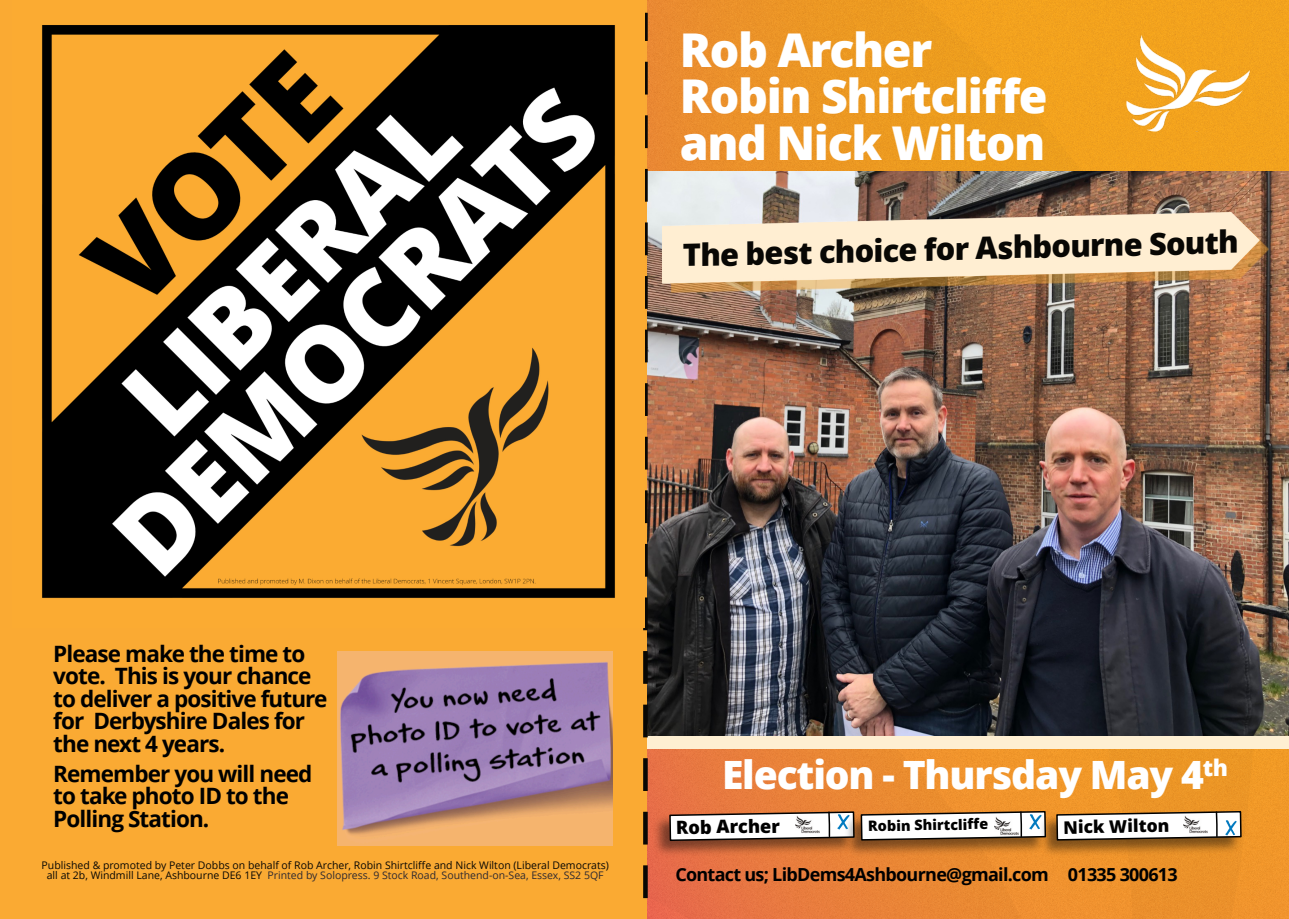
<style>
.page{position:relative;width:1289px;height:919px;background:#fff}
.page>*{position:absolute;margin:0;border:0;box-sizing:border-box;transform-origin:0 0}
.t1{font:800 46.5px/46.5px "Open Sans";letter-spacing:-.03em;color:#fff}
.t2{font:800 39px "Open Sans";letter-spacing:-.03em;color:#fff}
.t3{font:800 30.75px "Open Sans";color:#080704}
.t4{font:700 22.5px/22.5px "Open Sans";letter-spacing:-.04em;color:#000}
.t5{font:800 18.3px "Open Sans";color:#000}
.t6{font:700 18px "Open Sans";letter-spacing:-.04em;color:#000}
.t7{font:800 17.4px "Open Sans";color:#000}
.t8{font:800 14.4px "Open Sans";color:#000}
.t9{font:10.5px/10.5px "Open Sans";color:#080704;text-align:center}
.s1{color:#2e2930}
</style>
<div class="page">
<svg style="left:646px;top:0;width:642px;height:918px;background:#ec922a"></svg>
<img style="left:647px;top:171px;width:641px;height:565px">
<div style="left:644px;top:736px;width:644px;height:12px;background:#feefd2"></div>
<img style="left:663px;top:212px;width:605px;height:81px">
<div style="left:0;top:0;width:646px;height:918px;background:#faaa33"></div>
<svg style="left:643px;top:13px;width:4px;height:885px"></svg>
<img style="left:1126px;top:35px;width:123px;height:96px">
<img style="left:42px;top:13px;width:602px;height:614px">
<img style="left:338px;top:651px;width:274px;height:194px">
<img style="left:651px;top:810px;width:192px;height:47px">
<img style="left:843px;top:841px;width:195px;height:16px">
<svg style="left:668px;top:810px;width:370px;height:31px"></svg>
<img style="left:1038px;top:810px;width:204px;height:47px">
<svg style="left:1055px;top:810px;width:187px;height:31px"></svg>
<img style="left:837px;top:814px;width:12px;height:15px">
<img style="left:1029px;top:814px;width:12px;height:15px">
<img style="left:1225px;top:820px;width:11px;height:15px">
<h1 class="t1" style="left:679px;top:31px;width:369px">Rob Archer<br>Robin Shirtcliffe and Nick Wilton</h1>
<h3 class="t3" style="left:682px;top:241px;width:557px;rotate:-1deg">The best choice for Ashbourne South</h3>
<h3 class="t4" style="left:53px;top:644px;width:276px">Please make the time to vote. This is your chance to deliver a positive future for Derbyshire Dales for the next 4 years.</h3>
<h3 class="t4" style="left:53px;top:764px;width:260px">Remember you will need to take photo ID to the<br>Polling Station.</h3>
<p class="t9" style="left:42px;top:860px;width:568px">Published &amp; promoted by Peter Dobbs on behalf of Rob Archer, Robin Shirtcliffe and Nick Wilton (Liberal Democrats) all at 2b, Windmill Lane, Ashbourne DE6 1EY <span class="s1">Printed by Solopress. 9 Stock Road, Southend-on-Sea, Essex, SS2 5QF</span></p>
<h3 class="t6" style="left:675px;top:867px;width:504px">Contact us; LibDems4Ashbourne@gmail.com 01335 300613</h3>
<h2 class="t2" style="left:722px;top:759px;width:507px">Election - Thursday May 4<sup>th</sup></h2>
<h3 class="t5" style="left:675px;top:820px;width:106px;rotate:-1deg">Rob Archer</h3>
<h3 class="t8" style="left:868px;top:820px;width:122px;rotate:-1deg">Robin Shirtcliff e</h3>
<h3 class="t7" style="left:1063px;top:820px;width:108px;rotate:-1deg">Nick Wilton</h3>
</div>
